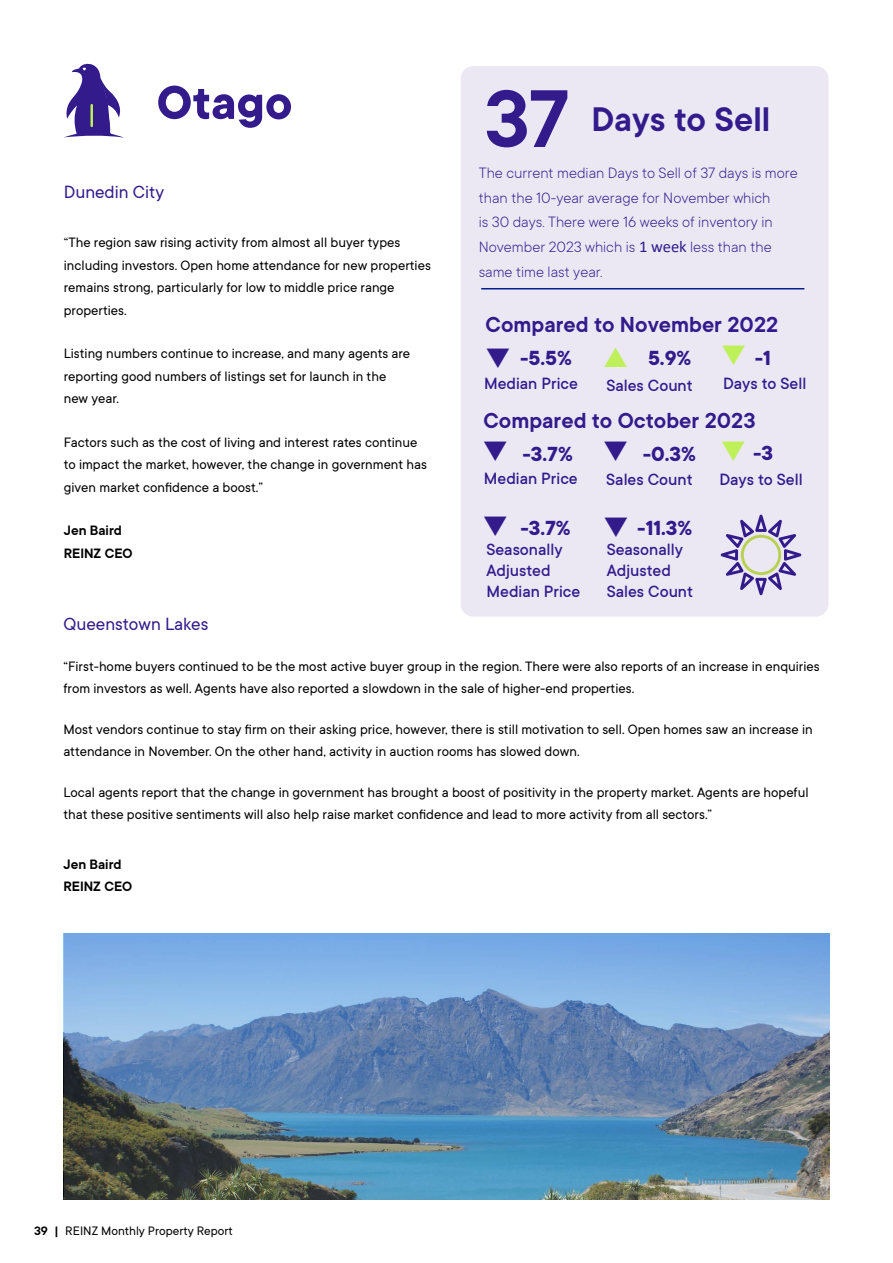
<style>
.page{position:relative;width:893px;height:1263px;background:#fff}
.page>*{position:absolute;margin:0;border:0;box-sizing:border-box;transform-origin:0 0}
.t1{font:600 90px "TT Commons";color:#331b8c}
.t2{font:700 52.5px "TT Commons";color:#331b8c}
.t3{font:600 37.65px "TT Commons";color:#331b8c}
.t4{font:600 24px "TT Commons";color:#331b8c}
.t5{font:700 22.5px "TT Commons";color:#331b8c}
.t6{font:19.5px "TT Commons";color:#331b8c}
.t7{font:500 18px/21px "TT Commons";color:#331b8c}
.t8{font:300 16.5px/24.8px "TT Commons";color:#331b8c}
.t9{font:15px/22.5px "TT Commons";color:#000}
.t10{font:600 15px/22.5px "TT Commons";color:#000}
.t11{font:13.5px "TT Commons";color:#000}
.s1{font-family:"Calibri";font-weight:400}
.s2{color:#bef05a}
.s3{font-weight:600}
</style>
<div class="page">
<svg style="left:64px;top:63px;width:60px;height:75px"></svg>
<hr style="left:90px;top:105px;width:3px;height:21px;background:#bef05a">
<div style="left:461px;top:66px;width:367px;height:551px;background:#ebe8f4;border-radius:13px"></div>
<hr style="left:481px;top:288px;width:323px;height:1px;background:#031f8f">
<svg style="left:721px;top:515px;width:80px;height:80px"></svg>
<img style="left:64px;top:933px;width:765px;height:266px">
<h2 class="t2" style="left:157px;top:68px;width:137px">Otago</h2>
<h3 class="t6" style="left:64px;top:180px;width:102px">Dunedin City</h3>
<p class="t9" style="left:64px;top:231px;width:369px">“The region saw rising activity from almost all buyer types including investors. Open home attendance for new properties remains strong, particularly for low to middle price range properties.</p>
<p class="t9" style="left:64px;top:342px;width:348px">Listing numbers continue to increase, and many agents are reporting good numbers of listings set for launch in the new year.</p>
<p class="t9" style="left:64px;top:430px;width:365px">Factors such as the cost of living and interest rates continue to impact the market, however, the change in government has given market confidence a boost.”</p>
<p class="t10" style="left:64px;top:519px;width:70px">Jen Baird<br>REINZ CEO</p>
<h1 class="t1" style="left:484px;top:61px;width:87px">37</h1>
<p class="t8" style="left:479px;top:160px;width:321px">The current median Days to Sell of 37 days is more than the 10-year average for November which<br>is 30 days. There were 16 weeks of inventory in November 2023 which is <span class="s1">1 week</span> less than the same time last year.</p>
<h3 class="t3" style="left:591px;top:95px;width:180px">Days to Sell</h3>
<h3 class="t4" style="left:486px;top:309px;width:294px">Compared to November 2022</h3>
<h3 class="t5" style="left:485px;top:343px;width:89px">❑ -5.5%</h3>
<h3 class="t5" style="left:648px;top:343px;width:45px">5.9%</h3>
<h3 class="t5" style="left:755px;top:344px;width:18px">-1</h3>
<p class="t7" style="left:484px;top:373px;width:95px">Median Price</p>
<p class="t7" style="left:606px;top:374px;width:88px">Sales Count</p>
<p class="t7" style="left:723px;top:373px;width:85px">Days to Sell</p>
<h3 class="t4" style="left:483px;top:405px;width:274px">Compared to October 2023</h3>
<h3 class="t5" style="left:482px;top:439px;width:292px">❑ -3.7% ❑ -0.3% <span class="s2">❑</span> -3</h3>
<p class="t7" style="left:484px;top:467px;width:95px">Median Price</p>
<p class="t7" style="left:606px;top:469px;width:88px">Sales Count</p>
<p class="t7" style="left:719px;top:469px;width:85px">Days to Sell</p>
<h3 class="t5" style="left:482px;top:513px;width:90px">❑ -3.7%</h3>
<h3 class="t5" style="left:637px;top:513px;width:57px">-11.3%</h3>
<p class="t7" style="left:486px;top:538px;width:95px">Seasonally<br>Adjusted<br>Median Price</p>
<p class="t7" style="left:607px;top:538px;width:88px">Seasonally<br>Adjusted<br>Sales Count</p>
<h3 class="t6" style="left:63px;top:612px;width:146px">Queenstown Lakes</h3>
<p class="t9" style="left:63px;top:654px;width:758px">“First-home buyers continued to be the most active buyer group in the region. There were also reports of an increase in enquiries from investors as well. Agents have also reported a slowdown in the sale of higher-end properties.</p>
<p class="t9" style="left:63px;top:717px;width:751px">Most vendors continue to stay firm on their asking price, however, there is still motivation to sell. Open homes saw an increase in attendance in November. On the other hand, activity in auction rooms has slowed down.</p>
<p class="t9" style="left:63px;top:780px;width:747px">Local agents report that the change in government has brought a boost of positivity in the property market. Agents are hopeful that these positive sentiments will also help raise market confidence and lead to more activity from all sectors.”</p>
<p class="t10" style="left:63px;top:852px;width:70px">Jen Baird<br>REINZ CEO</p>
<p class="t11" style="left:34px;top:1223px;width:200px"><span class="s3">39 |</span> REINZ Monthly Property Report</p>
</div>
